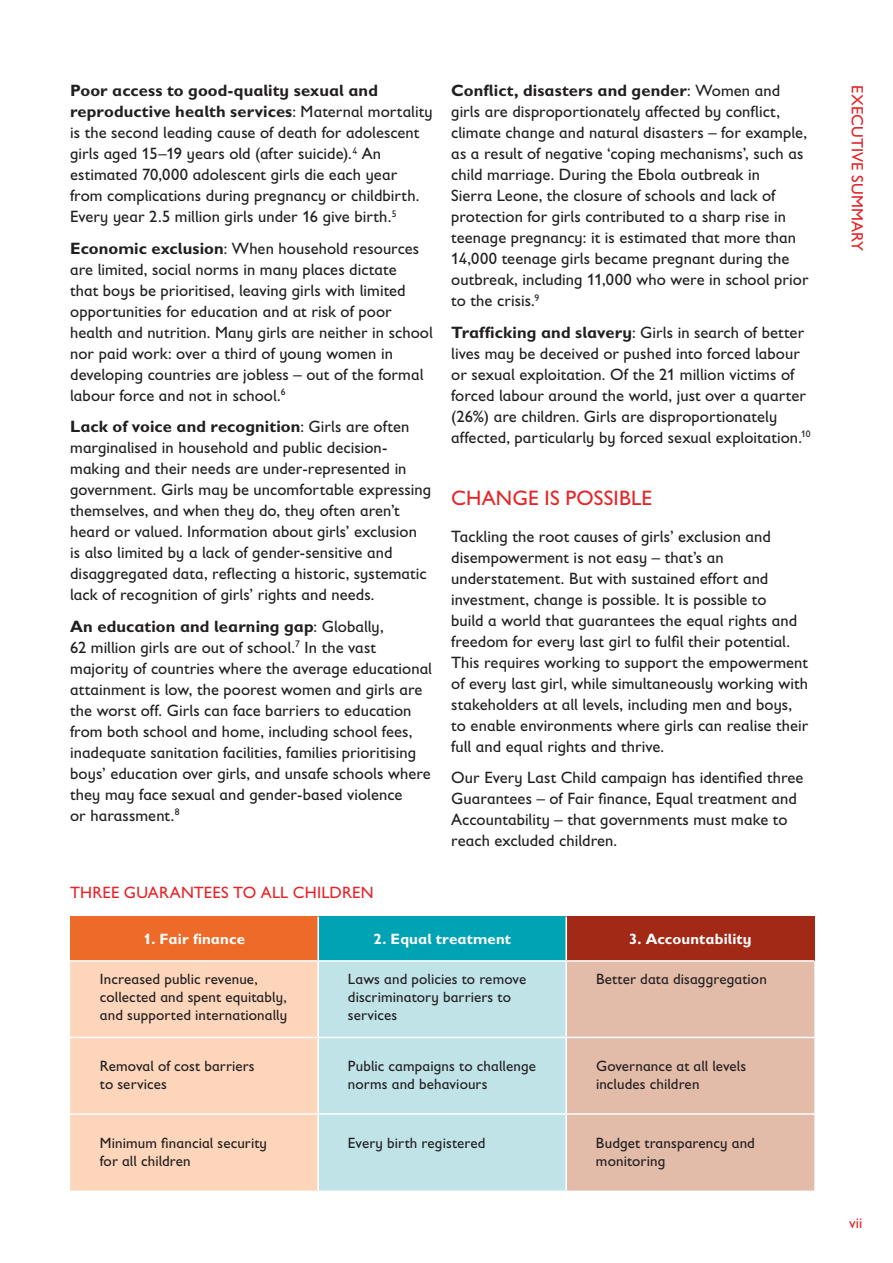
<style>
.page{position:relative;width:893px;height:1263px;background:#fff}
.page>*{position:absolute;margin:0;border:0;box-sizing:border-box;transform-origin:0 0}
.t1{font:21px "Gill Sans Infant Std";letter-spacing:.01em;color:#e52529}
.t2{font:16.5px/21px "Gill Sans Infant Std";letter-spacing:.005em;color:#221f20}
.t3{font:16.5px "Gill Sans Infant Std";letter-spacing:.01em;color:#e52529}
.t4{font:15px/18px "Gill Sans Infant Std";letter-spacing:.01em;color:#221f20}
.t5{font:700 15px "Gill Sans Infant Std";letter-spacing:.005em;color:#fff}
.t6{font:15px "Gill Sans Infant Std";color:#e52529}
.s1{font-weight:700}
</style>
<div class="page">
<div style="left:70px;top:917px;width:248px;height:44px;background:#ed6a28"></div>
<div style="left:318px;top:917px;width:248px;height:44px;background:#00a3b4"></div>
<div style="left:566px;top:917px;width:248px;height:44px;background:#a12916"></div>
<div style="left:70px;top:962px;width:247px;height:228px;background:#fcd5bb"></div>
<div style="left:319px;top:962px;width:246px;height:228px;background:#c0e3e8"></div>
<div style="left:567px;top:962px;width:247px;height:228px;background:#e2bba9"></div>
<hr style="left:317px;top:917px;width:2px;height:43px;background:#fff">
<hr style="left:565px;top:917px;width:2px;height:43px;background:#fff">
<hr style="left:70px;top:960px;width:248px;height:2px;background:#fff">
<hr style="left:318px;top:960px;width:248px;height:2px;background:#fff">
<hr style="left:566px;top:960px;width:248px;height:2px;background:#fff">
<hr style="left:70px;top:1037px;width:248px;height:1px;background:#fff">
<hr style="left:318px;top:1037px;width:248px;height:1px;background:#fff">
<hr style="left:566px;top:1037px;width:248px;height:1px;background:#fff">
<hr style="left:70px;top:1113px;width:248px;height:2px;background:#fff">
<hr style="left:318px;top:1113px;width:248px;height:2px;background:#fff">
<hr style="left:566px;top:1113px;width:248px;height:2px;background:#fff">
<p class="t2" style="left:70px;top:80px;width:364px"><span class="s1">Poor access to good-quality sexual and reproductive health services</span>: Maternal mortality is the second leading cause of death for adolescent girls aged 15–19 years old (after suicide).<sup>4</sup> An estimated 70,000 adolescent girls die each year from complications during pregnancy or childbirth.<br>Every year 2.5 million girls under 16 give birth.<sup>5</sup></p>
<p class="t2" style="left:70px;top:238px;width:364px"><span class="s1">Economic exclusion</span>: When household resources are limited, social norms in many places dictate<br>that boys be prioritised, leaving girls with limited opportunities for education and at risk of poor health and nutrition. Many girls are neither in school nor paid work: over a third of young women in developing countries are jobless – out of the formal labour force and not in school.<sup>6</sup></p>
<p class="t2" style="left:70px;top:416px;width:363px"><span class="s1">Lack of voice and recognition</span>: Girls are often marginalised in household and public decision&shy;making and their needs are under-represented in government. Girls may be uncomfortable expressing themselves, and when they do, they often aren’t heard or valued. Information about girls’ exclusion<br>is also limited by a lack of gender-sensitive and disaggregated data, reflecting a historic, systematic lack of recognition of girls’ rights and needs.</p>
<p class="t2" style="left:70px;top:616px;width:363px"><span class="s1">An education and learning gap</span>: Globally,<br>62 million girls are out of school.<sup>7</sup> In the vast majority of countries where the average educational attainment is low, the poorest women and girls are the worst off. Girls can face barriers to education from both school and home, including school fees, inadequate sanitation facilities, families prioritising boys’ education over girls, and unsafe schools where they may face sexual and gender-based violence<br>or harassment.<sup>8</sup></p>
<p class="t2" style="left:451px;top:80px;width:359px"><span class="s1">Conflict, disasters and gender</span>: Women and girls are disproportionately affected by conflict, climate change and natural disasters – for example, as a result of negative ‘coping mechanisms’, such as child marriage. During the Ebola outbreak in<br>Sierra Leone, the closure of schools and lack of protection for girls contributed to a sharp rise in teenage pregnancy: it is estimated that more than 14,000 teenage girls became pregnant during the outbreak, including 11,000 who were in school prior to the crisis.<sup>9</sup></p>
<p class="t2" style="left:451px;top:322px;width:361px"><span class="s1">Trafficking and slavery</span>: Girls in search of better lives may be deceived or pushed into forced labour or sexual exploitation. Of the 21 million victims of forced labour around the world, just over a quarter (26%) are children. Girls are disproportionately affected, particularly by forced sexual exploitation.<sup>10</sup></p>
<p class="t1" style="left:451px;top:486px;width:202px">CHANGE IS POSSIBLE</p>
<p class="t2" style="left:451px;top:526px;width:359px">Tackling the root causes of girls’ exclusion and disempowerment is not easy – that’s an understatement. But with sustained effort and investment, change is possible. It is possible to<br>build a world that guarantees the equal rights and freedom for every last girl to fulfil their potential.<br>This requires working to support the empowerment of every last girl, while simultaneously working with stakeholders at all levels, including men and boys, to enable environments where girls can realise their full and equal rights and thrive.</p>
<p class="t2" style="left:451px;top:767px;width:354px">Our Every Last Child campaign has identified three Guarantees – of Fair finance, Equal treatment and Accountability – that governments must make to reach excluded children.</p>
<p class="t3" style="left:70px;top:883px;width:305px">THREE GUARANTEES TO ALL CHILDREN</p>
<p class="t5" style="left:143px;top:930px;width:103px">1. Fair finance</p>
<p class="t5" style="left:373px;top:930px;width:139px">2. Equal treatment</p>
<p class="t5" style="left:629px;top:930px;width:124px">3. Accountability</p>
<p class="t4" style="left:100px;top:970px;width:189px">Increased public revenue, collected and spent equitably, and supported internationally</p>
<p class="t4" style="left:348px;top:970px;width:180px">Laws and policies to remove discriminatory barriers to services</p>
<p class="t4" style="left:596px;top:970px;width:172px">Better data disaggregation</p>
<p class="t4" style="left:100px;top:1057px;width:156px">Removal of cost barriers to services</p>
<p class="t4" style="left:348px;top:1057px;width:189px">Public campaigns to challenge norms and behaviours</p>
<p class="t4" style="left:596px;top:1057px;width:152px">Governance at all levels includes children</p>
<p class="t4" style="left:100px;top:1133px;width:169px">Minimum financial security for all children</p>
<p class="t4" style="left:348px;top:1133px;width:139px">Every birth registered</p>
<p class="t4" style="left:596px;top:1133px;width:160px">Budget transparency and monitoring</p>
<p class="t3" style="left:867px;top:85px;width:168px;rotate:90deg">EXECUTIVE SUMMARY</p>
<p class="t6" style="left:849px;top:1214px;width:15px">vii</p>
</div>
